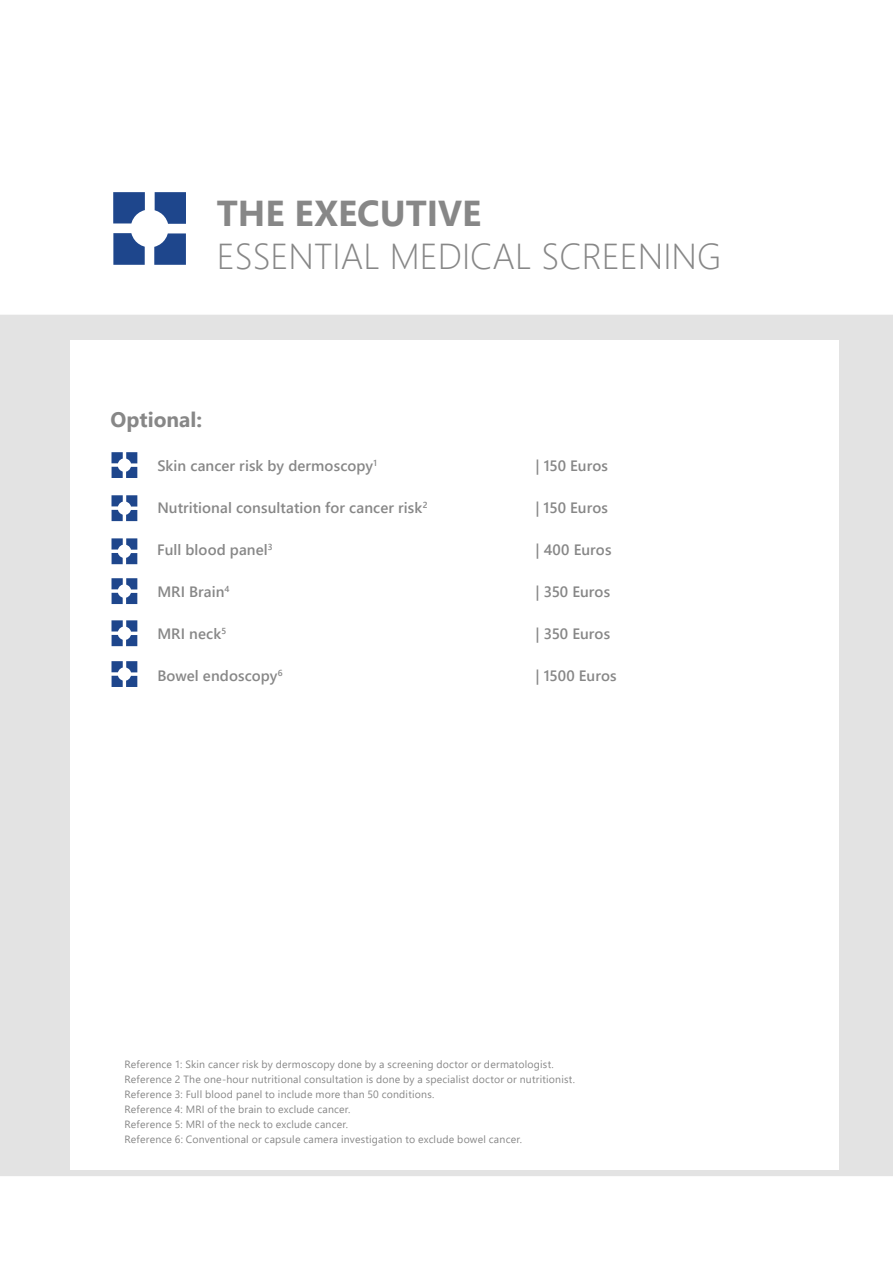
<style>
.page{position:relative;width:893px;height:1263px;background:#fff}
.page>*{position:absolute;margin:0;border:0;box-sizing:border-box;transform-origin:0 0}
.t1{font:300 36px "Segoe UI";color:#878787}
.t2{font:700 36px "Segoe UI";color:#878787}
.t3{font:700 21px "Segoe UI";color:#878787}
.t4{font:600 15px "Segoe UI";letter-spacing:.005em;color:#878787}
.t5{font:10.5px/15px "Segoe UI";letter-spacing:.02em;color:#878787}
</style>
<div class="page">
<div style="left:0;top:315px;width:893px;height:861px;background:#e3e3e3"></div>
<div style="left:70px;top:340px;width:769px;height:829px;background:#fff"></div>
<svg style="left:113px;top:192px;width:32px;height:31px"></svg>
<svg style="left:155px;top:192px;width:31px;height:32px"></svg>
<svg style="left:154px;top:233px;width:32px;height:32px"></svg>
<svg style="left:113px;top:233px;width:32px;height:32px"></svg>
<svg style="left:111px;top:452px;width:26px;height:26px"></svg>
<svg style="left:111px;top:495px;width:26px;height:26px"></svg>
<svg style="left:111px;top:538px;width:26px;height:26px"></svg>
<svg style="left:111px;top:578px;width:26px;height:26px"></svg>
<svg style="left:111px;top:620px;width:26px;height:26px"></svg>
<svg style="left:111px;top:661px;width:26px;height:26px"></svg>
<h1 class="t2" style="left:217px;top:179px;width:266px">THE EXECUTIVE</h1>
<h1 class="t1" style="left:217px;top:222px;width:506px">ESSENTIAL MEDICAL SCREENING</h1>
<h2 class="t3" style="left:111px;top:400px;width:93px">Optional:</h2>
<h3 class="t4" style="left:157px;top:451px;width:221px">Skin cancer risk by dermoscopy<sup>1</sup></h3>
<h3 class="t4" style="left:535px;top:451px;width:74px">| 150 Euros</h3>
<h3 class="t4" style="left:157px;top:493px;width:272px">Nutritional consultation for cancer risk<sup>2</sup></h3>
<h3 class="t4" style="left:535px;top:493px;width:74px">| 150 Euros</h3>
<h3 class="t4" style="left:157px;top:535px;width:117px">Full blood panel<sup>3</sup></h3>
<h3 class="t4" style="left:535px;top:535px;width:78px">| 400 Euros</h3>
<h3 class="t4" style="left:157px;top:577px;width:74px">MRI Brain<sup>4</sup></h3>
<h3 class="t4" style="left:535px;top:577px;width:76px">| 350 Euros</h3>
<h3 class="t4" style="left:157px;top:619px;width:70px">MRI neck<sup>5</sup></h3>
<h3 class="t4" style="left:535px;top:619px;width:76px">| 350 Euros</h3>
<h3 class="t4" style="left:157px;top:661px;width:127px">Bowel endoscopy<sup>6</sup></h3>
<h3 class="t4" style="left:535px;top:661px;width:83px">| 1500 Euros</h3>
<p class="t5" style="left:125px;top:1055px;width:452px">Reference 1: Skin cancer risk by dermoscopy done by a screening doctor or dermatologist.<br>Reference 2 The one-hour nutritional consultation is done by a specialist doctor or nutritionist.<br>Reference 3: Full blood panel to include more than 50 conditions.<br>Reference 4: MRI of the brain to exclude cancer.<br>Reference 5: MRI of the neck to exclude cancer.<br>Reference 6: Conventional or capsule camera investigation to exclude bowel cancer.</p>
</div>
